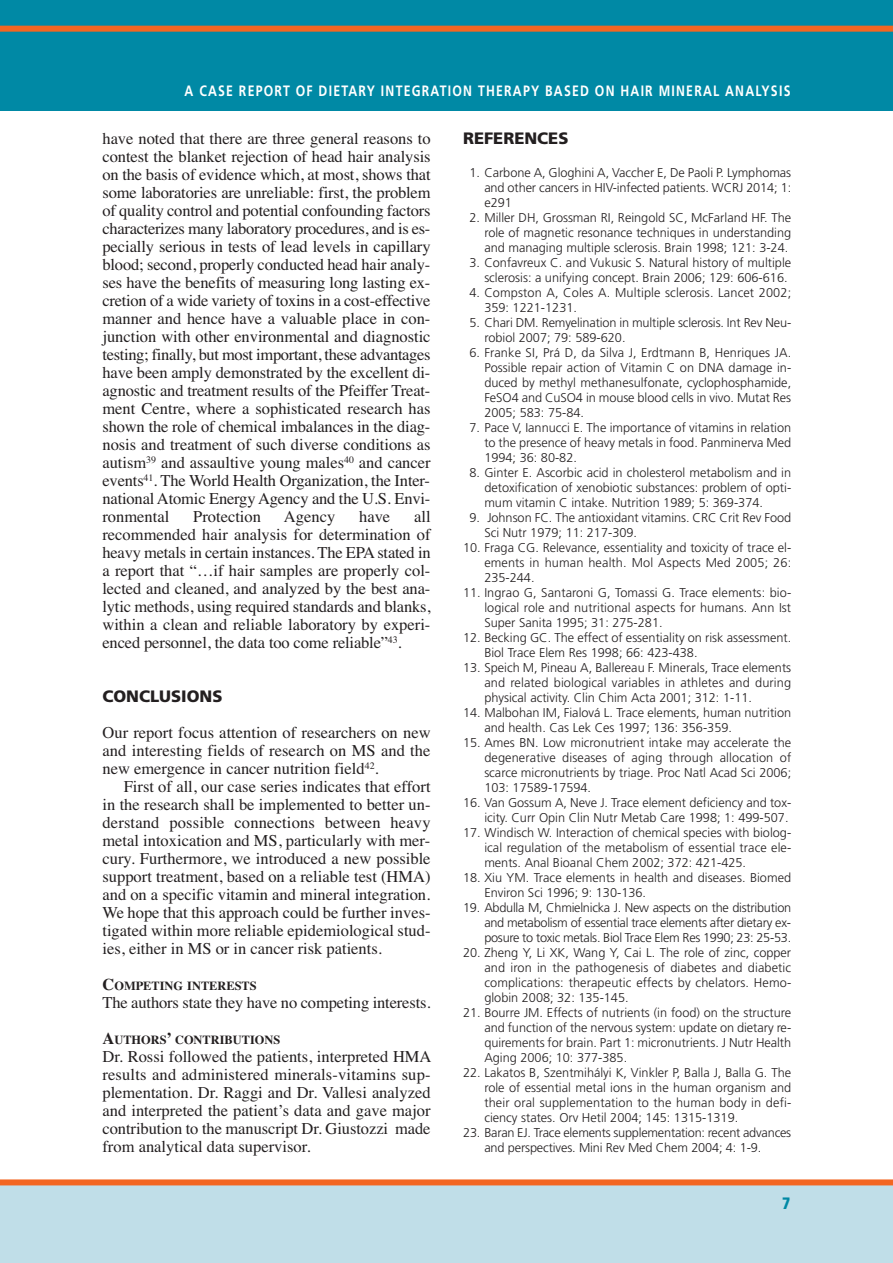
<style>
.page{position:relative;width:893px;height:1263px;background:#fff}
.page>*{position:absolute;margin:0;border:0;box-sizing:border-box;transform-origin:0 0}
.t1{font:16.5px/18px "Times";color:#231f20;text-align:justify}
.t2{font:900 16.5px "Frutiger";color:#231f20}
.t3{font:900 16.5px "Frutiger";color:#0089a5;scale:.82 1}
.t4{font:700 15px "Frutiger";letter-spacing:.1em;color:#fff;scale:.82 1}
.t5{font:300 12.75px/15px "Frutiger";color:#231f20;text-align:justify}
.t6{font:700 12.3px "Times";color:#231f20}
.s1{font-size:16.5px}
</style>
<div class="page">
<div style="left:0;top:1180px;width:893px;height:83px;background:#c0dee8"></div>
<div style="left:0;top:0;width:893px;height:111px;background:#0089a5"></div>
<div style="left:0;top:26px;width:893px;height:6px;background:#f36621"></div>
<div style="left:0;top:1179px;width:893px;height:6px;background:#f36621"></div>
<p class="t4" style="left:185px;top:84px;width:740px">A CASE REPORT OF DIETARY INTEGRATION THERAPY BASED ON HAIR MINERAL ANALYSIS</p>
<p class="t1" style="left:102px;top:129px;width:330px">have noted that there are three general reasons to contest the blanket rejection of head hair analysis on the basis of evidence which, at most, shows that some laboratories are unreliable: first, the problem of quality control and potential confounding factors characterizes many laboratory procedures, and is es&shy;pecially serious in tests of lead levels in capillary blood; second, properly conducted head hair analy&shy;ses have the benefits of measuring long lasting ex&shy;cretion of a wide variety of toxins in a cost-effective manner and hence have a valuable place in con&shy;junction with other environmental and diagnostic testing; finally, but most important, these advantages have been amply demonstrated by the excellent di&shy;agnostic and treatment results of the Pfeiffer Treat&shy;ment Centre, where a sophisticated research has shown the role of chemical imbalances in the diag&shy;nosis and treatment of such diverse conditions as autism<sup>39</sup> and assaultive young males<sup>40</sup> and cancer events<sup>41</sup>. The World Health Organization, the Inter&shy;national Atomic Energy Agency and the U.S. Envi&shy;ronmental</p>
<p class="t1" style="left:102px;top:507px;width:330px;text-indent:312px">all recommended hair analysis for determination of heavy metals in certain instances. The EPAstated in a report that “…if hair samples are properly col&shy;lected and cleaned, and analyzed by the best ana&shy;lytic methods, using required standards and blanks, within a clean and reliable laboratory by experi&shy;enced personnel, the data too come reliable”<sup>43</sup>.</p>
<p class="t2" style="left:102px;top:690px;width:122px">CONCLUSIONS</p>
<p class="t1" style="left:102px;top:723px;width:330px">Our report focus attention of researchers on new and interesting fields of research on MS and the new emergence in cancer nutrition field<sup>42</sup>.</p>
<p class="t1" style="left:102px;top:777px;width:330px;text-indent:21px">First of all, our case series indicates that effort in the research shall be implemented to better un&shy;derstand possible connections between heavy metal intoxication and MS, particularly with mer&shy;cury. Furthermore, we introduced a new possible support treatment, based on a reliable test (HMA) and on a specific vitamin and mineral integration.<br>We hope that this approach could be further inves&shy;tigated within more reliable epidemiological stud&shy;ies, either in MS or in cancer risk patients.</p>
<p class="t6" style="left:102px;top:979px;width:156px"><span class="s1">C</span>OMPETING INTERESTS</p>
<p class="t1" style="left:102px;top:993px;width:330px">The authors state they have no competing interests.</p>
<p class="t6" style="left:102px;top:1033px;width:179px"><span class="s1">A</span>UTHORS<span class="s1">’</span> CONTRIBUTIONS</p>
<p class="t1" style="left:102px;top:1047px;width:331px">Dr. Rossi followed the patients, interpreted HMA results and administered minerals-vitamins sup&shy;plementation. Dr. Raggi and Dr. Vallesi analyzed and interpreted the patient’s data and gave major contribution to the manuscript Dr. Giustozzi made from analytical data supervisor.</p>
<p class="t1" style="left:193px;top:507px;width:69px">Protection</p>
<p class="t1" style="left:284px;top:507px;width:53px">Agency</p>
<p class="t1" style="left:359px;top:507px;width:33px">have</p>
<p class="t2" style="left:463px;top:132px;width:107px">REFERENCES</p>
<p class="t5" style="left:484px;top:166px;width:308px;text-indent:-15px">1. Carbone A, Gloghini A, Vaccher E, De Paoli P. Lymphomas and other cancers in HIV-infected patients. WCRJ 2014; 1: e291</p>
<p class="t5" style="left:484px;top:211px;width:308px;text-indent:-15px">2. Miller DH, Grossman RI, Reingold SC, McFarland HF. The role of magnetic resonance techniques in understanding and managing multiple sclerosis. Brain 1998; 121: 3-24.</p>
<p class="t5" style="left:469px;top:256px;width:323px;text-align:right">3. Confavreux C. and Vukusic S. Natural history of multiple sclerosis: a unifying concept. Brain 2006; 129: 606-616.</p>
<p class="t5" style="left:484px;top:286px;width:308px;text-indent:-15px">4. Compston A, Coles A. Multiple sclerosis. Lancet 2002;<br>359: 1221-1231.</p>
<p class="t5" style="left:484px;top:316px;width:308px;text-indent:-15px">5. Chari DM. Remyelination in multiple sclerosis. Int Rev Neu&shy;robiol 2007; 79: 589-620.</p>
<p class="t5" style="left:484px;top:346px;width:308px;text-indent:-15px">6. Franke SI, Prá D, da Silva J, Erdtmann B, Henriques JA.<br>Possible repair action of Vitamin C on DNA damage in&shy;duced by methyl methanesulfonate, cyclophosphamide, FeSO4 and CuSO4 in mouse blood cells in vivo. Mutat Res 2005; 583: 75-84.</p>
<p class="t5" style="left:484px;top:421px;width:308px;text-indent:-15px">7. Pace V, Iannucci E. The importance of vitamins in relation to the presence of heavy metals in food. Panminerva Med 1994; 36: 80-82.</p>
<p class="t5" style="left:484px;top:466px;width:308px;text-indent:-15px">8. Ginter E. Ascorbic acid in cholesterol metabolism and in detoxification of xenobiotic substances: problem of opti&shy;mum vitamin C intake. Nutrition 1989; 5: 369-374.</p>
<p class="t5" style="left:484px;top:511px;width:308px;text-indent:-15px">9. Johnson FC. The antioxidant vitamins. CRC Crit Rev Food<br>Sci Nutr 1979; 11: 217-309.</p>
<p class="t5" style="left:484px;top:541px;width:308px;text-indent:-21px">10. Fraga CG. Relevance, essentiality and toxicity of trace el&shy;ements in human health. Mol Aspects Med 2005; 26:<br>235-244.</p>
<p class="t5" style="left:484px;top:586px;width:308px;text-indent:-21px">11. Ingrao G, Santaroni G, Tomassi G. Trace elements: bio&shy;logical role and nutritional aspects for humans. Ann Ist Super Sanita 1995; 31: 275-281.</p>
<p class="t5" style="left:484px;top:631px;width:308px;text-indent:-21px">12. Becking GC. The effect of essentiality on risk assessment.<br>Biol Trace Elem Res 1998; 66: 423-438.</p>
<p class="t5" style="left:484px;top:661px;width:308px;text-indent:-21px">13. Speich M, Pineau A, Ballereau F. Minerals, Trace elements and related biological variables in athletes and during physical activity. Clin Chim Acta 2001; 312: 1-11.</p>
<p class="t5" style="left:484px;top:706px;width:308px;text-indent:-21px">14. Malbohan IM, Fialová L. Trace elements, human nutrition and health. Cas Lek Ces 1997; 136: 356-359.</p>
<p class="t5" style="left:484px;top:736px;width:308px;text-indent:-21px">15. Ames BN. Low micronutrient intake may accelerate the degenerative diseases of aging through allocation of scarce micronutrients by triage. Proc Natl Acad Sci 2006; 103: 17589-17594.</p>
<p class="t5" style="left:463px;top:796px;width:330px;text-align:right">16. Van Gossum A, Neve J. Trace element deficiency and tox&shy;icity. Curr Opin Clin Nutr Metab Care 1998; 1: 499-507.</p>
<p class="t5" style="left:484px;top:826px;width:308px;text-indent:-21px">17. Windisch W. Interaction of chemical species with biolog&shy;ical regulation of the metabolism of essential trace ele&shy;ments. Anal Bioanal Chem 2002; 372: 421-425.</p>
<p class="t5" style="left:484px;top:871px;width:308px;text-indent:-21px">18. Xiu YM. Trace elements in health and diseases. Biomed<br>Environ Sci 1996; 9: 130-136.</p>
<p class="t5" style="left:484px;top:901px;width:308px;text-indent:-21px">19. Abdulla M, Chmielnicka J. New aspects on the distribution and metabolism of essential trace elements after dietary ex&shy;posure to toxic metals. Biol Trace Elem Res 1990; 23: 25-53.</p>
<p class="t5" style="left:484px;top:946px;width:308px;text-indent:-21px">20. Zheng Y, Li XK, Wang Y, Cai L. The role of zinc, copper and iron in the pathogenesis of diabetes and diabetic complications: therapeutic effects by chelators. Hemo&shy;globin 2008; 32: 135-145.</p>
<p class="t5" style="left:484px;top:1006px;width:308px;text-indent:-21px">21. Bourre JM. Effects of nutrients (in food) on the structure and function of the nervous system: update on dietary re&shy;quirements for brain. Part 1: micronutrients. J Nutr Health Aging 2006; 10: 377-385.</p>
<p class="t5" style="left:484px;top:1066px;width:308px;text-indent:-21px">22. Lakatos B, Szentmihályi K, Vinkler P, Balla J, Balla G. The role of essential metal ions in the human organism and their oral supplementation to the human body in defi&shy;ciency states. Orv Hetil 2004; 145: 1315-1319.</p>
<p class="t5" style="left:484px;top:1126px;width:308px;text-indent:-21px">23. Baran EJ. Trace elements supplementation: recent advances and perspectives. Mini Rev Med Chem 2004; 4: 1-9.</p>
<p class="t3" style="left:782px;top:1197px;width:12px">7</p>
</div>
